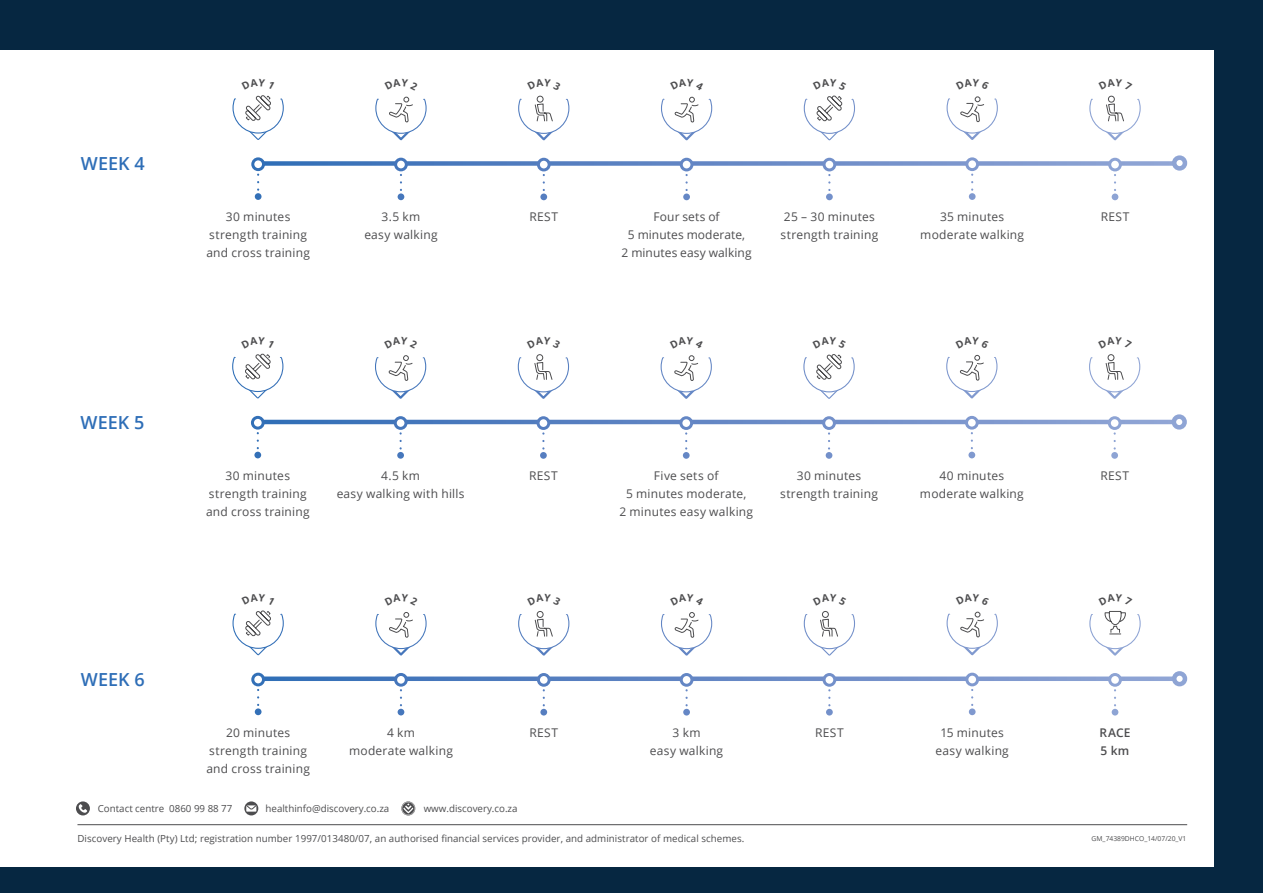
<style>
.page{position:relative;width:1263px;height:893px;background:#062741}
.page>*{position:absolute;margin:0;border:0;box-sizing:border-box;transform-origin:0 0}
.t1{font:600 18px "Open Sans";color:#2e6eb7}
.t2{font:12px/18px "Open Sans";letter-spacing:.02em;color:#4d4d4f;text-align:center}
.t3{font:600 12px/18px "Open Sans";letter-spacing:.025em;color:#4d4d4f}
.t4{font:9.75px "Open Sans";letter-spacing:.005em;color:#4d4d4f}
.t5{font:6.75px "Open Sans";color:#4d4d4f}
</style>
<div class="page">
<div style="left:0;top:51px;width:1213px;height:816px;background:#fff"></div>
<svg style="left:265px;top:161px;width:907px;height:5px;background:#7293ca"></svg>
<svg style="left:398px;top:175px;width:6px;height:25px"></svg>
<div style="left:396px;top:159px;width:10px;height:11px;background:#fff;border-radius:50%"></div>
<div style="left:394px;top:158px;width:14px;height:13px;border:3px solid #fff;border-radius:50%"></div>
<div style="left:1172px;top:155px;width:15px;height:16px;border:4px solid #fff;border-radius:50%"></div>
<svg style="left:255px;top:175px;width:7px;height:25px"></svg>
<div style="left:251px;top:157px;width:14px;height:14px;border:3px solid #fff;border-radius:50%"></div>
<svg style="left:375px;top:97px;width:52px;height:44px"></svg>
<svg style="left:540px;top:175px;width:7px;height:25px"></svg>
<div style="left:538px;top:159px;width:11px;height:11px;background:#fff;border-radius:50%"></div>
<div style="left:537px;top:158px;width:14px;height:13px;border:3px solid #fff;border-radius:50%"></div>
<svg style="left:683px;top:175px;width:7px;height:25px"></svg>
<div style="left:681px;top:159px;width:11px;height:11px;background:#fff;border-radius:50%"></div>
<div style="left:680px;top:158px;width:13px;height:13px;border:3px solid #fff;border-radius:50%"></div>
<svg style="left:661px;top:97px;width:52px;height:44px"></svg>
<svg style="left:826px;top:175px;width:7px;height:25px"></svg>
<div style="left:824px;top:159px;width:11px;height:11px;background:#fff;border-radius:50%"></div>
<div style="left:822px;top:158px;width:14px;height:13px;border:3px solid #fff;border-radius:50%"></div>
<svg style="left:969px;top:175px;width:6px;height:25px"></svg>
<div style="left:967px;top:159px;width:10px;height:11px;background:#fff;border-radius:50%"></div>
<div style="left:965px;top:157px;width:14px;height:14px;border:3px solid #fff;border-radius:50%"></div>
<svg style="left:946px;top:96px;width:52px;height:44px"></svg>
<svg style="left:1112px;top:175px;width:6px;height:25px"></svg>
<div style="left:1110px;top:159px;width:10px;height:11px;background:#fff;border-radius:50%"></div>
<div style="left:1108px;top:158px;width:14px;height:13px;border:3px solid #fff;border-radius:50%"></div>
<svg style="left:265px;top:420px;width:906px;height:4px;background:#6287c4"></svg>
<svg style="left:397px;top:433px;width:7px;height:26px"></svg>
<div style="left:395px;top:418px;width:11px;height:10px;background:#fff;border-radius:50%"></div>
<div style="left:394px;top:416px;width:13px;height:14px;border:3px solid #fff;border-radius:50%"></div>
<svg style="left:1174px;top:417px;width:10px;height:10px"></svg>
<div style="left:1171px;top:414px;width:16px;height:16px;border:4px solid #fff;border-radius:50%"></div>
<svg style="left:254px;top:433px;width:7px;height:25px"></svg>
<div style="left:251px;top:416px;width:14px;height:14px;border:3px solid #fff;border-radius:50%"></div>
<svg style="left:375px;top:355px;width:52px;height:44px"></svg>
<svg style="left:540px;top:433px;width:7px;height:26px"></svg>
<div style="left:538px;top:418px;width:11px;height:10px;background:#fff;border-radius:50%"></div>
<div style="left:537px;top:416px;width:13px;height:14px;border:3px solid #fff;border-radius:50%"></div>
<svg style="left:683px;top:433px;width:7px;height:26px"></svg>
<div style="left:681px;top:418px;width:11px;height:10px;background:#fff;border-radius:50%"></div>
<div style="left:679px;top:416px;width:14px;height:14px;border:3px solid #fff;border-radius:50%"></div>
<svg style="left:660px;top:355px;width:52px;height:44px"></svg>
<svg style="left:826px;top:433px;width:6px;height:26px"></svg>
<div style="left:824px;top:418px;width:10px;height:10px;background:#fff;border-radius:50%"></div>
<div style="left:822px;top:416px;width:14px;height:14px;border:3px solid #fff;border-radius:50%"></div>
<svg style="left:968px;top:433px;width:7px;height:25px"></svg>
<div style="left:966px;top:417px;width:11px;height:11px;background:#fff;border-radius:50%"></div>
<div style="left:965px;top:416px;width:14px;height:14px;border:3px solid #fff;border-radius:50%"></div>
<svg style="left:946px;top:355px;width:52px;height:44px"></svg>
<svg style="left:1111px;top:433px;width:7px;height:26px"></svg>
<div style="left:1109px;top:418px;width:11px;height:10px;background:#fff;border-radius:50%"></div>
<div style="left:1108px;top:416px;width:13px;height:14px;border:3px solid #fff;border-radius:50%"></div>
<svg style="left:264px;top:676px;width:908px;height:5px;background:#7394ca"></svg>
<svg style="left:398px;top:690px;width:6px;height:25px"></svg>
<div style="left:396px;top:674px;width:10px;height:11px;background:#fff;border-radius:50%"></div>
<div style="left:394px;top:673px;width:14px;height:14px;border:3px solid #fff;border-radius:50%"></div>
<div style="left:1172px;top:671px;width:15px;height:15px;border:4px solid #fff;border-radius:50%"></div>
<svg style="left:255px;top:690px;width:7px;height:25px"></svg>
<div style="left:251px;top:673px;width:14px;height:13px;border:3px solid #fff;border-radius:50%"></div>
<svg style="left:375px;top:612px;width:52px;height:44px"></svg>
<svg style="left:540px;top:690px;width:7px;height:25px"></svg>
<div style="left:538px;top:674px;width:11px;height:11px;background:#fff;border-radius:50%"></div>
<div style="left:537px;top:673px;width:14px;height:14px;border:3px solid #fff;border-radius:50%"></div>
<svg style="left:683px;top:690px;width:7px;height:25px"></svg>
<div style="left:681px;top:674px;width:11px;height:11px;background:#fff;border-radius:50%"></div>
<div style="left:680px;top:673px;width:13px;height:14px;border:3px solid #fff;border-radius:50%"></div>
<svg style="left:661px;top:612px;width:52px;height:44px"></svg>
<svg style="left:826px;top:690px;width:7px;height:25px"></svg>
<div style="left:824px;top:674px;width:11px;height:11px;background:#fff;border-radius:50%"></div>
<div style="left:822px;top:673px;width:14px;height:14px;border:3px solid #fff;border-radius:50%"></div>
<svg style="left:969px;top:690px;width:6px;height:25px"></svg>
<div style="left:967px;top:674px;width:10px;height:11px;background:#fff;border-radius:50%"></div>
<div style="left:965px;top:673px;width:14px;height:13px;border:3px solid #fff;border-radius:50%"></div>
<svg style="left:946px;top:612px;width:52px;height:44px"></svg>
<svg style="left:1112px;top:690px;width:6px;height:25px"></svg>
<div style="left:1110px;top:674px;width:10px;height:11px;background:#fff;border-radius:50%"></div>
<div style="left:1108px;top:673px;width:14px;height:14px;border:3px solid #fff;border-radius:50%"></div>
<hr style="left:77px;top:824px;width:1110px;height:1px;background:#4d4d4f">
<svg style="left:76px;top:801px;width:14px;height:14px"></svg>
<svg style="left:401px;top:801px;width:14px;height:14px"></svg>
<svg style="left:244px;top:801px;width:14px;height:14px"></svg>
<svg style="left:232px;top:95px;width:52px;height:45px"></svg>
<svg style="left:518px;top:95px;width:52px;height:46px"></svg>
<svg style="left:803px;top:95px;width:52px;height:46px"></svg>
<svg style="left:1089px;top:95px;width:52px;height:46px"></svg>
<svg style="left:232px;top:353px;width:52px;height:46px"></svg>
<svg style="left:517px;top:354px;width:53px;height:45px"></svg>
<svg style="left:803px;top:354px;width:52px;height:45px"></svg>
<svg style="left:1089px;top:354px;width:52px;height:45px"></svg>
<svg style="left:232px;top:610px;width:52px;height:46px"></svg>
<svg style="left:518px;top:611px;width:52px;height:45px"></svg>
<svg style="left:803px;top:611px;width:52px;height:45px"></svg>
<svg style="left:1089px;top:611px;width:52px;height:45px"></svg>
<h1 class="t1" style="left:81px;top:151px;width:65px">WEEK 4</h1>
<p class="t2" style="left:206px;top:208px;width:105px">30 minutes strength training and cross training</p>
<p class="t2" style="left:364px;top:208px;width:75px">3.5 km<br>easy walking</p>
<p class="t2" style="left:529px;top:208px;width:30px">REST</p>
<p class="t2" style="left:622px;top:208px;width:131px">Four sets of<br>5 minutes moderate,<br>2 minutes easy walking</p>
<p class="t2" style="left:780px;top:208px;width:99px;text-align:left">25 – 30 minutes strength training</p>
<p class="t2" style="left:920px;top:208px;width:105px">35 minutes moderate walking</p>
<p class="t2" style="left:1101px;top:208px;width:30px">REST</p>
<h1 class="t1" style="left:80px;top:410px;width:65px">WEEK 5</h1>
<h1 class="t1" style="left:81px;top:667px;width:65px">WEEK 6</h1>
<p class="t2" style="left:206px;top:466px;width:105px">30 minutes strength training and cross training</p>
<p class="t2" style="left:337px;top:466px;width:129px">4.5 km<br>easy walking with hills</p>
<p class="t2" style="left:529px;top:466px;width:30px">REST</p>
<p class="t2" style="left:619px;top:466px;width:135px">Five sets of<br>5 minutes moderate,<br>2 minutes easy walking</p>
<p class="t2" style="left:780px;top:466px;width:99px">30 minutes strength training</p>
<p class="t2" style="left:920px;top:466px;width:105px">40 minutes moderate walking</p>
<p class="t2" style="left:1100px;top:466px;width:30px">REST</p>
<p class="t2" style="left:206px;top:723px;width:105px">20 minutes strength training and cross training</p>
<p class="t2" style="left:349px;top:723px;width:105px">4 km<br>moderate walking</p>
<p class="t2" style="left:529px;top:723px;width:30px">REST</p>
<p class="t2" style="left:650px;top:723px;width:75px">3 km<br>easy walking</p>
<p class="t2" style="left:815px;top:723px;width:30px">REST</p>
<p class="t2" style="left:935px;top:723px;width:75px">15 minutes easy walking</p>
<p class="t3" style="left:1099px;top:723px;width:33px">RACE<br>5 km</p>
<p class="t4" style="left:98px;top:802px;width:136px">Contact centre 0860 99 88 77</p>
<p class="t4" style="left:266px;top:802px;width:125px">healthinfo@discovery.co.za</p>
<p class="t4" style="left:424px;top:802px;width:95px">www.discovery.co.za</p>
<p class="t4" style="left:77px;top:832px;width:668px">Discovery Health (Pty) Ltd; registration number 1997/013480/07, an authorised financial services provider, and administrator of medical schemes.</p>
<p class="t5" style="left:1092px;top:834px;width:96px">GM_74389DHCO_14/07/20_V1</p>
</div>
